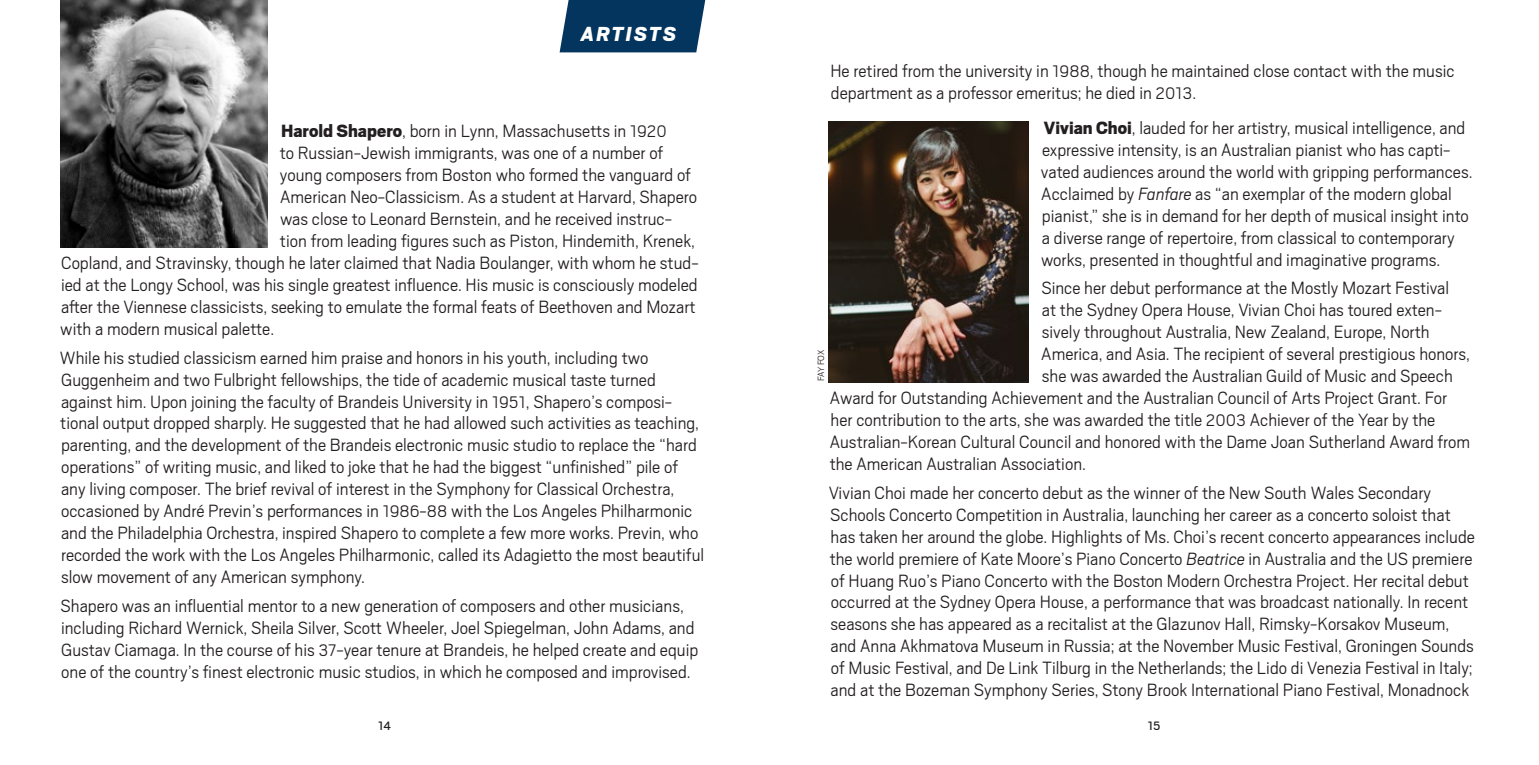
<style>
.page{position:relative;width:1539px;height:765px;background:#fff}
.page>*{position:absolute;margin:0;border:0;box-sizing:border-box;transform-origin:0 0}
.Tab_text{font:italic 900 22.5px "Scout";letter-spacing:.095em;color:#fff}
.Bio{font:300 19.8px/21.8px "Scout";color:#231f20}
.Bio_first{font:300 19.8px/22.1px "Scout";color:#231f20}
.t1{font:13.5px "Scout";color:#231f20}
.photo_credit{font:300 10.12px "Scout";letter-spacing:-.05em;color:#231f20}
.s1{font-weight:900}
.s2{font-size:18.45px}
.s3{font-style:italic}
</style>
<div class="page">
<div style="left:560px;top:0;width:145px;height:52px;background:#03355e"></div>
<img style="left:61px;top:0;width:207px;height:248px">
<img style="left:829px;top:122px;width:200px;height:260px">
<p class="Tab_text" style="left:581px;top:20px;width:96px">ARTISTS</p>
<p class="Bio_first" style="left:281px;top:119px;width:387px"><span class="s1">Harold Shapero</span>, born in Lynn, Massachusetts in <span class="s2">1920</span></p>
<p class="Bio_first" style="left:280px;top:141px;width:385px">to Russian-Jewish immigrants, was one of a number of</p>
<p class="Bio_first" style="left:280px;top:163px;width:413px">young composers from Boston who formed the vanguard of</p>
<p class="Bio_first" style="left:280px;top:185px;width:418px">American Neo-Classicism. As a student at Harvard, Shapero</p>
<p class="Bio_first" style="left:280px;top:207px;width:394px">was close to Leonard Bernstein, and he received instruc-</p>
<p class="Bio_first" style="left:280px;top:229px;width:416px">tion from leading figures such as Piston, Hindemith, Krenek,</p>
<p class="Bio_first" style="left:61px;top:251px;width:639px">Copland, and Stravinsky, though he later claimed that Nadia Boulanger, with whom he stud-</p>
<p class="Bio_first" style="left:61px;top:273px;width:638px">ied at the Longy School, was his single greatest influence. His music is consciously modeled</p>
<p class="Bio_first" style="left:61px;top:295px;width:636px">after the Viennese classicists, seeking to emulate the formal feats of Beethoven and Mozart</p>
<p class="Bio_first" style="left:60px;top:317px;width:215px">with a modern musical palette.</p>
<p class="Bio" style="left:59px;top:346px;width:646px">While his studied classicism earned him praise and honors in his youth, including two Guggenheim and two Fulbright fellowships, the tide of academic musical taste turned against him. Upon joining the faculty of Brandeis University in <span class="s2">1951</span>, Shapero’s composi&shy;tional output dropped sharply. He suggested that he had allowed such activities as teaching, parenting, and the development of the Brandeis electronic music studio to replace the “hard operations” of writing music, and liked to joke that he had the biggest “unfinished” pile of any living composer. The brief revival of interest in the Symphony for Classical Orchestra, occasioned by André Previn’s performances in <span class="s2">1986</span>-<span class="s2">88</span> with the Los Angeles Philharmonic and the Philadelphia Orchestra, inspired Shapero to complete a few more works. Previn, who recorded the work with the Los Angeles Philharmonic, called its Adagietto the most beautiful slow movement of any American symphony.</p>
<p class="Bio" style="left:61px;top:594px;width:639px">Shapero was an influential mentor to a new generation of composers and other musicians, including Richard Wernick, Sheila Silver, Scott Wheeler, Joel Spiegelman, John Adams, and Gustav Ciamaga. In the course of his <span class="s2">37</span>-year tenure at Brandeis, he helped create and equip one of the country’s finest electronic music studios, in which he composed and improvised.</p>
<p class="Bio" style="left:830px;top:59px;width:626px">He retired from the university in <span class="s2">1988</span>, though he maintained close contact with the music department as a professor emeritus; he died in <span class="s2">2013</span>.</p>
<p class="Bio_first" style="left:1041px;top:116px;width:433px"><span class="s1">Vivian Choi</span>, lauded for her artistry, musical intelligence, and expressive intensity, is an Australian pianist who has capti&shy;vated audiences around the world with gripping performances.<br>Acclaimed by <span class="s3">Fanfare</span> as “an exemplar of the modern global pianist,” she is in demand for her depth of musical insight into a diverse range of repertoire, from classical to contemporary works, presented in thoughtful and imaginative programs.</p>
<p class="Bio" style="left:1041px;top:277px;width:409px">Since her debut performance at the Mostly Mozart Festival</p>
<p class="Bio" style="left:1042px;top:298px;width:402px">at the Sydney Opera House, Vivian Choi has toured exten-</p>
<p class="Bio" style="left:1042px;top:320px;width:389px">sively throughout Australia, New Zealand, Europe, North</p>
<p class="Bio" style="left:1041px;top:342px;width:430px">America, and Asia. The recipient of several prestigious honors,</p>
<p class="Bio" style="left:1042px;top:364px;width:412px">she was awarded the Australian Guild of Music and Speech</p>
<p class="Bio" style="left:830px;top:386px;width:619px">Award for Outstanding Achievement and the Australian Council of Arts Project Grant. For</p>
<p class="Bio" style="left:831px;top:408px;width:606px">her contribution to the arts, she was awarded the title <span class="s2">2003</span> Achiever of the Year by the</p>
<p class="Bio" style="left:830px;top:430px;width:642px">Australian-Korean Cultural Council and honored with the Dame Joan Sutherland Award from</p>
<p class="Bio" style="left:830px;top:452px;width:258px">the American Australian Association.</p>
<p class="Bio" style="left:829px;top:481px;width:648px">Vivian Choi made her concerto debut as the winner of the New South Wales Secondary Schools Concerto Competition in Australia, launching her career as a concerto soloist that has taken her around the globe. Highlights of Ms. Choi’s recent concerto appearances include the world premiere of Kate Moore’s Piano Concerto <span class="s3">Beatrice</span> in Australia and the US premiere of Huang Ruo’s Piano Concerto with the Boston Modern Orchestra Project. Her recital debut occurred at the Sydney Opera House, a performance that was broadcast nationally. In recent seasons she has appeared as a recitalist at the Glazunov Hall, Rimsky-Korsakov Museum, and Anna Akhmatova Museum in Russia; at the November Music Festival, Groningen Sounds of Music Festival, and De Link Tilburg in the Netherlands; the Lido di Venezia Festival in Italy; and at the Bozeman Symphony Series, Stony Brook International Piano Festival, Monadnock</p>
<p class="photo_credit" style="left:815px;top:381px;width:33px;rotate:-90deg">FAY FOX</p>
<p class="t1" style="left:378px;top:718px;width:14px">14</p>
<p class="t1" style="left:1148px;top:717px;width:14px">15</p>
</div>
